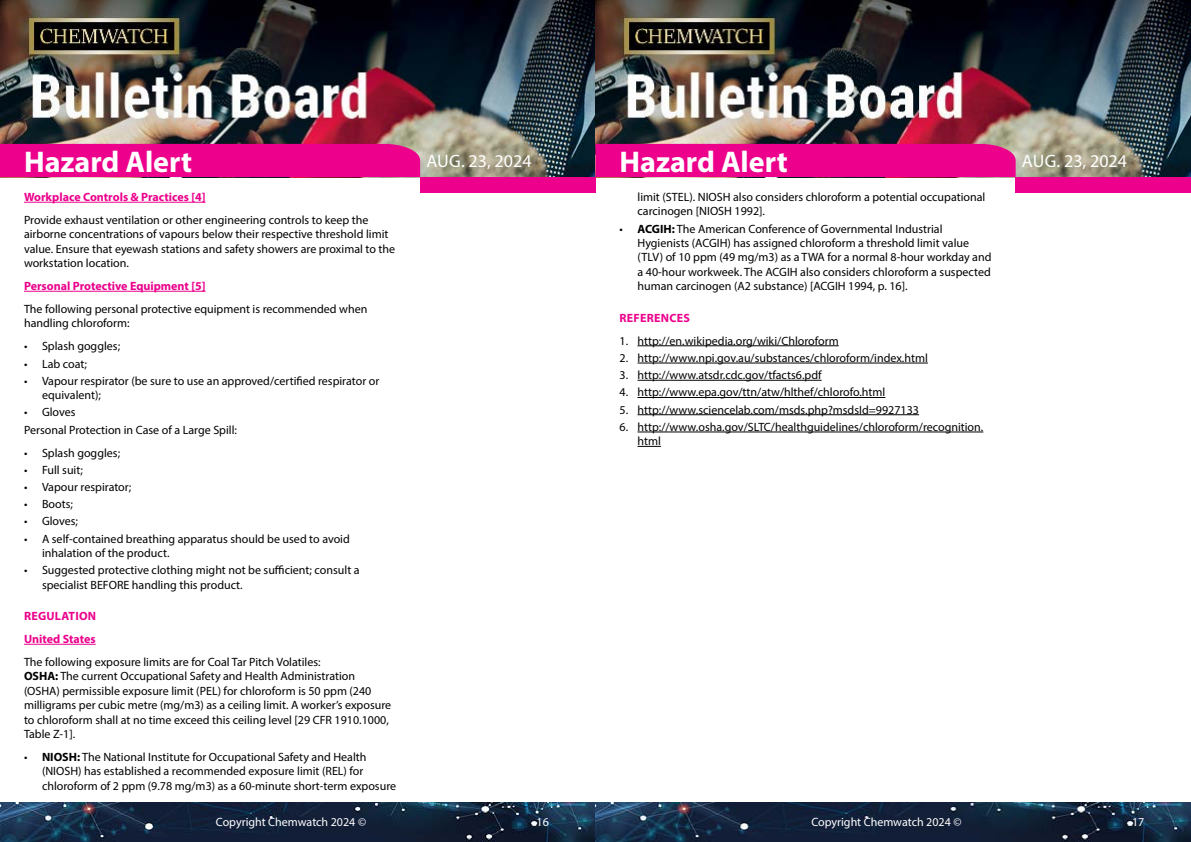
<style>
.page{position:relative;width:1191px;height:842px;background:#fff}
.page>*{position:absolute;margin:0;border:0;box-sizing:border-box;transform-origin:0 0}
.t1{font:700 30px "Myriad Pro";color:#fff}
.t2{font:18px "Myriad Pro";color:#fff}
.t3{font:12px/14.4px "Myriad Pro";color:#000}
.t4{font:700 12px/22.9px "Myriad Pro";color:#ec008c}
.t5{font:12px "Myriad Pro";color:#fff}
.t6{font:700 12px "Myriad Pro";letter-spacing:.02em;color:#ec008c}
.s1{font-weight:700}
</style>
<div class="page">
<img style="left:0;top:0;width:1191px;height:177px">
<div style="left:420px;top:177px;width:175px;height:15px;background:#ec008c"></div>
<div style="left:1015px;top:177px;width:176px;height:15px;background:#ec008c"></div>
<div style="left:0;top:144px;width:420px;height:33px;background:#ec008c"></div>
<div style="left:595px;top:144px;width:420px;height:33px;background:#ec008c"></div>
<img style="left:0;top:802px;width:1191px;height:40px">
<hr style="left:24px;top:202px;width:182px;height:1px;background:#ec008c">
<hr style="left:24px;top:291px;width:182px;height:1px;background:#ec008c">
<hr style="left:24px;top:644px;width:72px;height:1px;background:#ec008c">
<hr style="left:637px;top:345px;width:201px;height:1px;background:#000">
<hr style="left:637px;top:363px;width:291px;height:1px;background:#000">
<hr style="left:637px;top:380px;width:184px;height:1px;background:#000">
<hr style="left:637px;top:397px;width:248px;height:1px;background:#000">
<hr style="left:637px;top:414px;width:282px;height:1px;background:#000">
<hr style="left:637px;top:432px;width:346px;height:1px;background:#000">
<svg style="left:637px;top:446px;width:24px;height:1px"></svg>
<h1 class="t1" style="left:24px;top:142px;width:170px">Hazard Alert</h1>
<h2 class="t2" style="left:426px;top:149px;width:107px">Aug. 23, 2024</h2>
<h1 class="t1" style="left:619px;top:142px;width:170px">Hazard Alert</h1>
<h2 class="t2" style="left:1022px;top:149px;width:107px">Aug. 23, 2024</h2>
<p class="t4" style="left:24px;top:185px;width:183px">Workplace Controls &amp; Practices [4]</p>
<p class="t3" style="left:24px;top:212px;width:373px">Provide exhaust ventilation or other engineering controls to keep the airborne concentrations of vapours below their respective threshold limit value. Ensure that eyewash stations and safety showers are proximal to the workstation location.</p>
<p class="t4" style="left:24px;top:274px;width:183px">Personal Protective Equipment [5]</p>
<p class="t3" style="left:24px;top:302px;width:345px">The following personal protective equipment is recommended when handling chloroform:</p>
<p class="t3" style="left:24px;top:339px;width:98px">• Splash goggles;</p>
<p class="t3" style="left:24px;top:356px;width:64px">• Lab coat;</p>
<p class="t3" style="left:42px;top:373px;width:339px;text-indent:-18px">• Vapour respirator (be sure to use an approved/certified respirator or equivalent);</p>
<p class="t3" style="left:24px;top:404px;width:214px;line-height:17.2px">• Gloves<br>Personal Protection in Case of a Large Spill:</p>
<p class="t3" style="left:24px;top:445px;width:98px">• Splash goggles;</p>
<p class="t3" style="left:24px;top:462px;width:60px">• Full suit;</p>
<p class="t3" style="left:24px;top:480px;width:109px">• Vapour respirator;</p>
<p class="t3" style="left:24px;top:497px;width:50px">• Boots;</p>
<p class="t3" style="left:24px;top:514px;width:55px">• Gloves;</p>
<p class="t3" style="left:42px;top:531px;width:309px;text-indent:-18px">• A self-contained breathing apparatus should be used to avoid inhalation of the product.</p>
<p class="t3" style="left:42px;top:563px;width:319px;text-indent:-18px">• Suggested protective clothing might not be sufficient; consult a specialist BEFORE handling this product.</p>
<p class="t4" style="left:24px;top:604px;width:74px">REGULATION<br>United States</p>
<p class="t3" style="left:24px;top:654px;width:369px">The following exposure limits are for Coal Tar Pitch Volatiles:<br><span class="s1">OSHA:</span> The current Occupational Safety and Health Administration (OSHA) permissible exposure limit (PEL) for chloroform is 50 ppm (240 milligrams per cubic metre (mg/m3) as a ceiling limit. A worker’s exposure to chloroform shall at no time exceed this ceiling level [29 CFR 1910.1000, Table Z-1].</p>
<p class="t3" style="left:42px;top:749px;width:356px;text-indent:-18px">• <span class="s1">NIOSH:</span> The National Institute for Occupational Safety and Health (NIOSH) has established a recommended exposure limit (REL) for chloroform of 2 ppm (9.78 mg/m3) as a 60-minute short-term exposure</p>
<p class="t3" style="left:637px;top:190px;width:349px">limit (STEL). NIOSH also considers chloroform a potential occupational carcinogen [NIOSH 1992].</p>
<p class="t3" style="left:637px;top:221px;width:355px;text-indent:-18px">• <span class="s1">ACGIH:</span> The American Conference of Governmental Industrial Hygienists (ACGIH) has assigned chloroform a threshold limit value (TLV) of 10 ppm (49 mg/m3) as a TWA for a normal 8-hour workday and a 40-hour workweek. The ACGIH also considers chloroform a suspected human carcinogen (A2 substance) [ACGIH 1994, p. 16].</p>
<p class="t6" style="left:619px;top:310px;width:72px">REFERENCES</p>
<p class="t3" style="left:619px;top:333px;width:221px">1. http://en.wikipedia.org/wiki/Chloroform</p>
<p class="t3" style="left:619px;top:350px;width:310px">2. http://www.npi.gov.au/substances/chloroform/index.html</p>
<p class="t3" style="left:619px;top:368px;width:204px">3. http://www.atsdr.cdc.gov/tfacts6.pdf</p>
<p class="t3" style="left:619px;top:385px;width:267px">4. http://www.epa.gov/ttn/atw/hlthef/chlorofo.html</p>
<p class="t3" style="left:619px;top:402px;width:301px">5. http://www.sciencelab.com/msds.php?msdsId=9927133</p>
<p class="t3" style="left:637px;top:419px;width:347px;text-indent:-18px">6. http://www.osha.gov/SLTC/healthguidelines/chloroform/recognition. html</p>
<p class="t5" style="left:216px;top:815px;width:152px">Copyright Chemwatch 2024 ©</p>
<p class="t5" style="left:536px;top:815px;width:14px">16</p>
<p class="t5" style="left:811px;top:815px;width:152px">Copyright Chemwatch 2024 ©</p>
<p class="t5" style="left:1132px;top:815px;width:14px">17</p>
</div>
